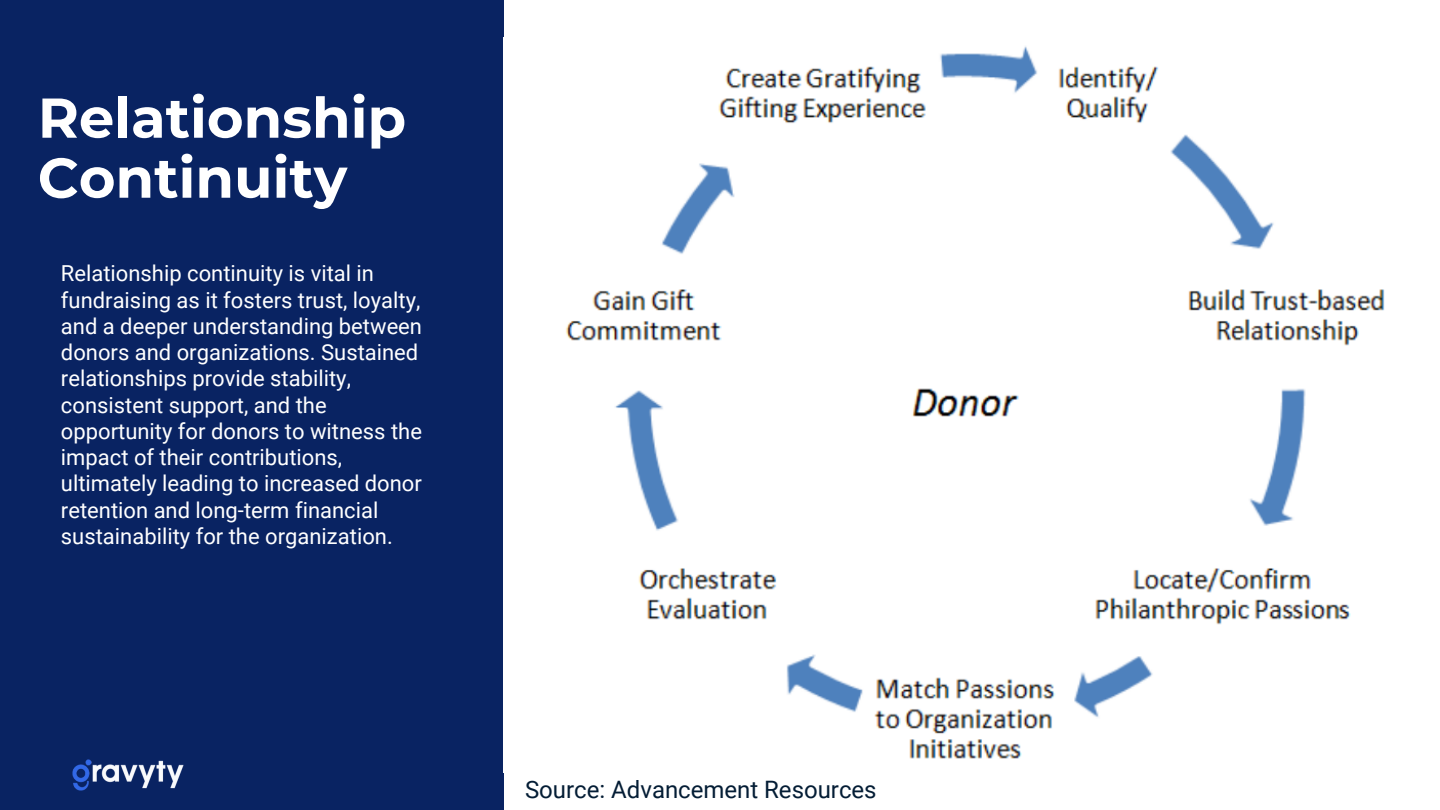
<style>
.page{position:relative;width:1440px;height:810px;background:#fff}
.page>*{position:absolute;margin:0;border:0;box-sizing:border-box;transform-origin:0 0}
.t1{font:700 56px/60px "Montserrat";color:#fff}
.t2{font:24px "Roboto";color:#041d35}
.t3{font:22px/26.2px "Roboto";color:#fff}
</style>
<div class="page">
<div style="left:0;top:0;width:503px;height:810px;background:#092362"></div>
<img style="left:566px;top:46px;width:819px;height:713px">
<p class="t1" style="left:38px;top:88px;width:370px">Relationship<br>Continuity</p>
<p class="t3" style="left:61px;top:261px;width:363px">Relationship continuity is vital in fundraising as it fosters trust, loyalty, and a deeper understanding between donors and organizations. Sustained relationships provide stability, consistent support, and the opportunity for donors to witness the impact of their contributions, ultimately leading to increased donor retention and long-term financial sustainability for the organization.</p>
<p class="t2" style="left:525px;top:775px;width:353px">Source: Advancement Resources</p>
</div>
